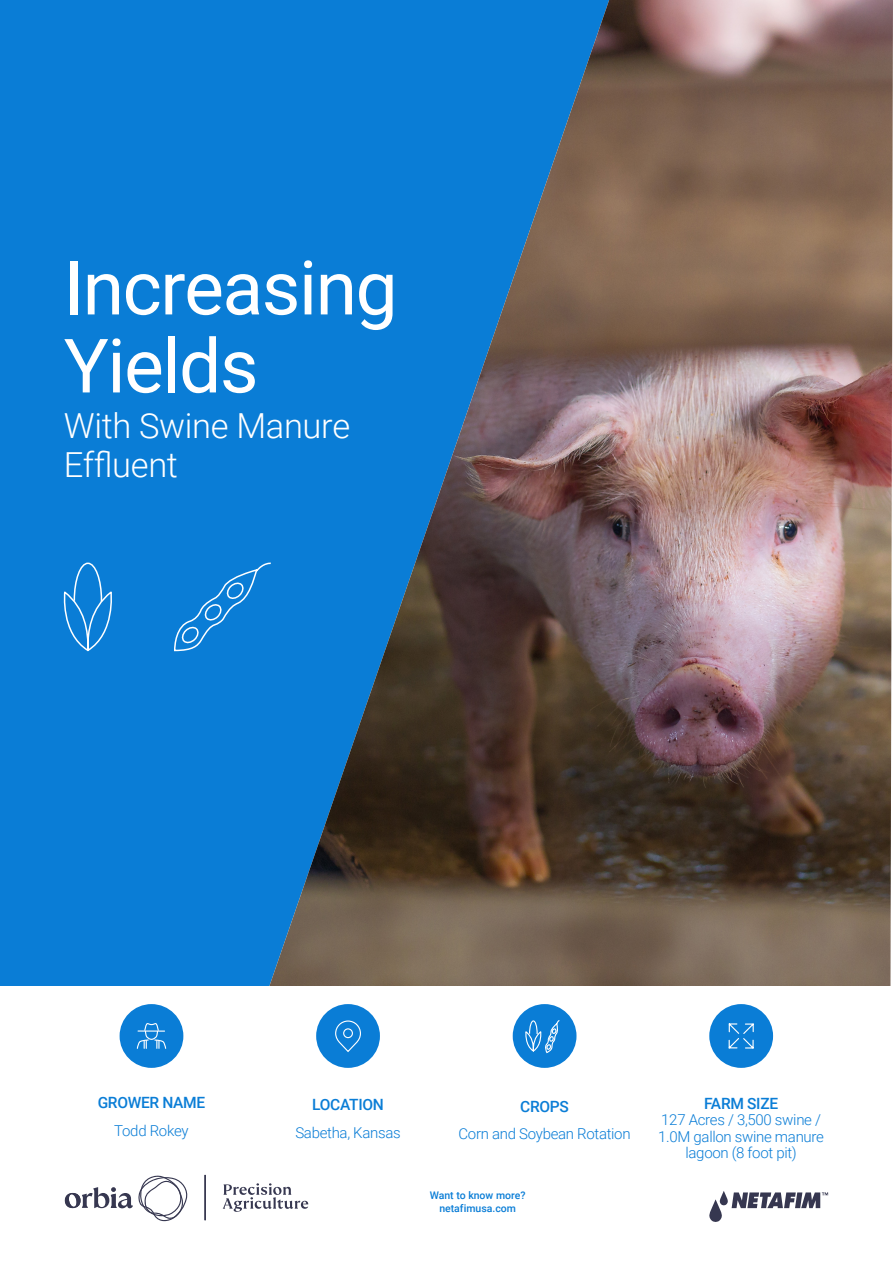
<style>
.page{position:relative;width:893px;height:1263px;background:#fff}
.page>*{position:absolute;margin:0;border:0;box-sizing:border-box;transform-origin:0 0}
.cover_headline{font:75px "Roboto";letter-spacing:-.02em;color:#fff}
.Cover_sub_headline{font:300 34.5px "Roboto";letter-spacing:-.01em;color:#fff}
.t1{font:500 15.6px "Roboto";letter-spacing:-.02em;color:#0a7dd6}
.t2{font:300 15px/16.5px "Roboto";letter-spacing:-.02em;color:#0a7dd6;text-align:center}
.regular_indented{font:500 10.5px "Roboto";color:#0a7dd6}
</style>
<div class="page">
<div style="left:0;top:0;width:174px;height:986px;background:#0a7dd6"></div>
<div style="left:174px;top:0;width:93px;height:986px;background:#0a7dd6"></div>
<img style="left:267px;top:0;width:626px;height:986px">
<svg style="left:60px;top:562px;width:55px;height:91px;background:#2289da"></svg>
<div style="left:120px;top:1004px;width:63px;height:64px;background:#0a7dd6;border-radius:50%"></div>
<svg style="left:136px;top:1023px;width:31px;height:26px"></svg>
<div style="left:316px;top:1004px;width:64px;height:64px;background:#0a7dd6;border-radius:50%"></div>
<svg style="left:335px;top:1020px;width:26px;height:32px"></svg>
<div style="left:513px;top:1004px;width:63px;height:64px;background:#0a7dd6;border-radius:50%"></div>
<div style="left:709px;top:1004px;width:64px;height:64px;background:#0a7dd6;border-radius:50%"></div>
<svg style="left:728px;top:1023px;width:26px;height:26px"></svg>
<svg style="left:709px;top:1191px;width:119px;height:31px"></svg>
<svg style="left:223px;top:1183px;width:85px;height:29px"></svg>
<svg style="left:65px;top:1175px;width:123px;height:46px"></svg>
<hr style="left:204px;top:1175px;width:2px;height:45px;background:#363750">
<svg style="left:173px;top:562px;width:99px;height:90px;background:#1a85d8"></svg>
<svg style="left:525px;top:1020px;width:35px;height:34px"></svg>
<p class="cover_headline" style="left:64px;top:235px;width:335px">Increasing</p>
<p class="cover_headline" style="left:64px;top:313px;width:196px">Yields</p>
<p class="Cover_sub_headline" style="left:64px;top:402px;width:288px">With Swine Manure</p>
<p class="Cover_sub_headline" style="left:64px;top:441px;width:116px">Effluent</p>
<p class="t1" style="left:98px;top:1091px;width:109px">GROWER NAME</p>
<p class="t2" style="left:114px;top:1122px;width:76px">Todd Rokey</p>
<p class="t1" style="left:312px;top:1094px;width:73px">LOCATION</p>
<p class="t2" style="left:295px;top:1124px;width:107px">Sabetha, Kansas</p>
<p class="t1" style="left:520px;top:1095px;width:50px">CROPS</p>
<p class="t2" style="left:459px;top:1125px;width:174px">Corn and Soybean Rotation</p>
<p class="regular_indented" style="left:430px;top:1187px;width:97px">Want to know more?</p>
<p class="regular_indented" style="left:439px;top:1201px;width:78px">netafimusa.com</p>
<p class="t1" style="left:704px;top:1092px;width:75px">FARM SIZE</p>
<p class="t2" style="left:658px;top:1111px;width:167px">127 Acres / 3,500 swine /<br>1.0M gallon swine manure lagoon (8 foot pit)</p>
</div>
